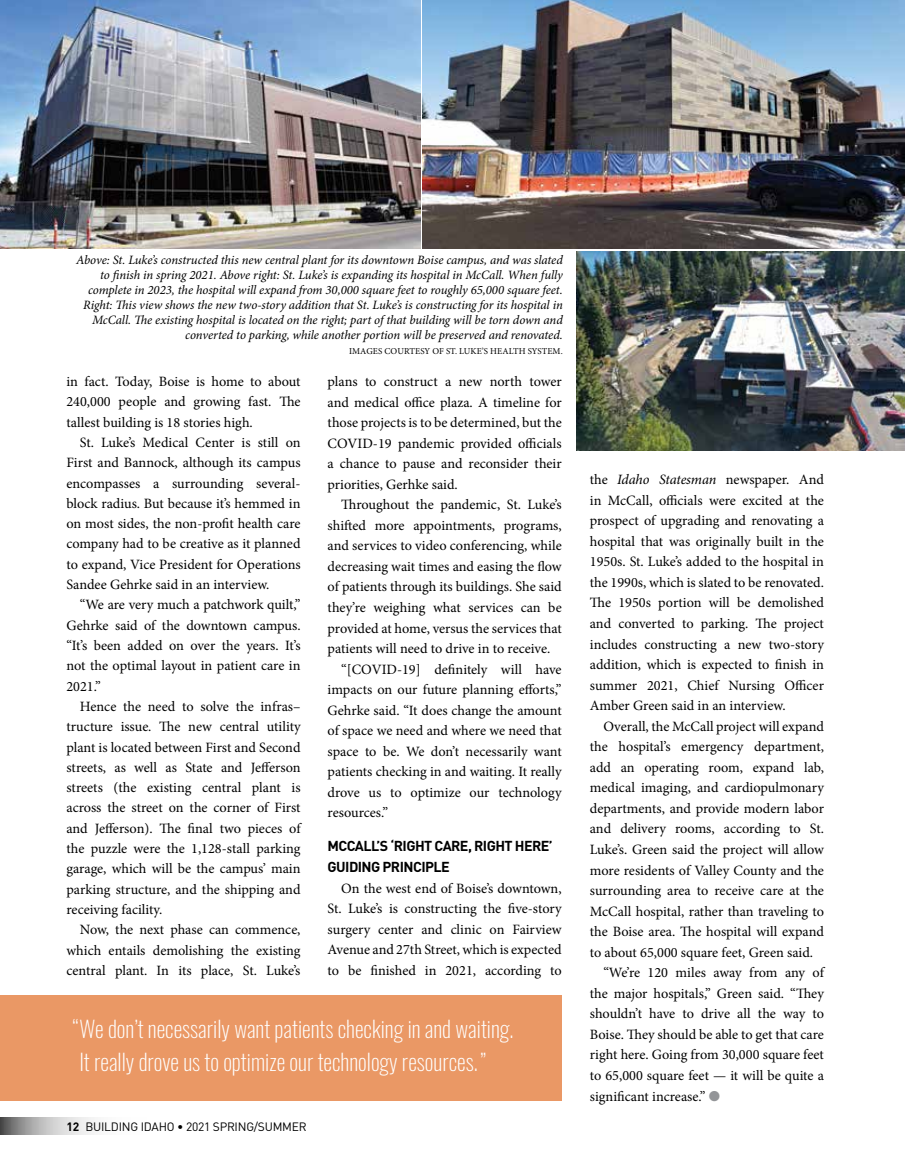
<style>
.page{position:relative;width:905px;height:1175px;background:#fff}
.page>*{position:absolute;margin:0;border:0;box-sizing:border-box;transform-origin:0 0}
.t1{font:200 22.5px/33px "Oswald";color:#fff}
.t2{font:14.25px/20.2px "Minion Pro";color:#000;text-align:justify}
.t3{font:700 14.25px/20.5px "DIN";letter-spacing:-.04em;color:#000}
.t4{font:italic 12.75px/15px "Minion Pro";letter-spacing:-.01em;color:#000;text-align:right}
.t5{font:12px "DIN";letter-spacing:-.02em;color:#000}
.t6{font:9px "Minion Pro";letter-spacing:.01em;color:#000}
.s1{font-weight:700}
.s2{font-style:italic}
.s3{color:#939598}
</style>
<div class="page">
<svg style="left:0;top:1117px;width:94px;height:18px"></svg>
<img style="left:0;top:0;width:420px;height:249px">
<img style="left:423px;top:0;width:481px;height:249px">
<img style="left:576px;top:251px;width:328px;height:200px">
<div style="left:0;top:994px;width:561px;height:106px;background:#ea9865"></div>
<p class="t4" style="left:76px;top:252px;width:488px">Above: St. Luke’s constructed this new central plant for its downtown Boise campus, and was slated to finish in spring 2021. Above right: St. Luke’s is expanding its hospital in McCall. When fully complete in 2023, the hospital will expand from 30,000 square feet to roughly 65,000 square feet.<br>Right: This view shows the new two-story addition that St. Luke’s is constructing for its hospital in McCall. The existing hospital is located on the right; part of that building will be torn down and converted to parking, while another portion will be preserved and renovated.</p>
<p class="t6" style="left:349px;top:345px;width:215px">IMAGES COURTESY OF ST. LUKE’S HEALTH SYSTEM.</p>
<p class="t2" style="left:66px;top:371px;width:236px">in fact. Today, Boise is home to about 240,000 people and growing fast. The tallest building is 18 stories high.</p>
<p class="t2" style="left:66px;top:432px;width:236px;text-indent:13px">St. Luke’s Medical Center is still on First and Bannock, although its campus encompasses a surrounding several&shy;block radius. But because it’s hemmed in on most sides, the non-profit health care company had to be creative as it planned to expand, Vice President for Operations Sandee Gehrke said in an interview.</p>
<p class="t2" style="left:66px;top:595px;width:236px;text-indent:13px">“We are very much a patchwork quilt,” Gehrke said of the downtown campus. “It’s been added on over the years. It’s not the optimal layout in patient care in 2021.”</p>
<p class="t2" style="left:66px;top:696px;width:236px;text-indent:13px">Hence the need to solve the infras– tructure issue. The new central utility plant is located between First and Second streets, as well as State and Jefferson streets (the existing central plant is across the street on the corner of First and Jefferson). The final two pieces of the puzzle were the 1,128-stall parking garage, which will be the campus’ main parking structure, and the shipping and receiving facility.</p>
<p class="t2" style="left:66px;top:919px;width:235px;text-indent:13px">Now, the next phase can commence, which entails demolishing the existing central plant. In its place, St. Luke’s</p>
<p class="t2" style="left:327px;top:371px;width:236px">plans to construct a new north tower and medical office plaza. A timeline for those projects is to be determined, but the COVID-19 pandemic provided officials a chance to pause and reconsider their priorities, Gerhke said.</p>
<p class="t2" style="left:341px;top:494px;width:222px">Throughout the pandemic, St. Luke’s</p>
<p class="t2" style="left:327px;top:515px;width:236px">shifted more appointments, programs,</p>
<p class="t2" style="left:327px;top:535px;width:236px">and services to video conferencing, while</p>
<p class="t2" style="left:327px;top:556px;width:236px">decreasing wait times and easing the flow</p>
<p class="t2" style="left:327px;top:577px;width:236px">of patients through its buildings. She said</p>
<p class="t2" style="left:327px;top:597px;width:236px">they’re weighing what services can be</p>
<p class="t2" style="left:327px;top:618px;width:236px">provided at home, versus the services that</p>
<p class="t2" style="left:327px;top:638px;width:224px">patients will need to drive in to receive.</p>
<p class="t2" style="left:341px;top:659px;width:222px">“[COVID-19] definitely will have</p>
<p class="t2" style="left:327px;top:679px;width:235px">impacts on our future planning efforts,”</p>
<p class="t2" style="left:327px;top:700px;width:235px">Gehrke said. “It does change the amount</p>
<p class="t2" style="left:327px;top:720px;width:236px">of space we need and where we need that</p>
<p class="t2" style="left:327px;top:741px;width:236px">space to be. We don’t necessarily want</p>
<p class="t2" style="left:327px;top:761px;width:235px">patients checking in and waiting. It really</p>
<p class="t2" style="left:327px;top:782px;width:236px">drove us to optimize our technology</p>
<p class="t2" style="left:327px;top:802px;width:62px">resources.”</p>
<p class="t3" style="left:327px;top:835px;width:227px">MCCALL’S ‘RIGHT CARE, RIGHT HERE’<br>GUIDING PRINCIPLE</p>
<p class="t2" style="left:327px;top:877px;width:236px;text-indent:13px">On the west end of Boise’s downtown, St. Luke’s is constructing the five-story surgery center and clinic on Fairview Avenue and 27th Street, which is expected to be finished in 2021, according to</p>
<h1 class="t1" style="left:79px;top:1012px;width:436px;text-indent:-7px">“We don’t necessarily want patients checking in and waiting.<br>It really drove us to optimize our technology resources.”</h1>
<p class="t5" style="left:66px;top:1119px;width:242px"><span class="s1">12</span> BUILDING IDAHO • 2021 SPRING/SUMMER</p>
<p class="t2" style="left:590px;top:469px;width:236px">the <span class="s2">Idaho Statesman</span> newspaper. And in McCall, officials were excited at the prospect of upgrading and renovating a hospital that was originally built in the 1950s. St. Luke’s added to the hospital in the 1990s, which is slated to be renovated.<br>The 1950s portion will be demolished and converted to parking. The project includes constructing a new two-story addition, which is expected to finish in summer 2021, Chief Nursing Officer Amber Green said in an interview.</p>
<p class="t2" style="left:603px;top:716px;width:222px">Overall, the McCall project will expand</p>
<p class="t2" style="left:590px;top:736px;width:235px">the hospital’s emergency department,</p>
<p class="t2" style="left:590px;top:757px;width:236px">add an operating room, expand lab,</p>
<p class="t2" style="left:590px;top:777px;width:235px">medical imaging, and cardiopulmonary</p>
<p class="t2" style="left:590px;top:798px;width:236px">departments, and provide modern labor</p>
<p class="t2" style="left:590px;top:818px;width:235px">and delivery rooms, according to St.</p>
<p class="t2" style="left:590px;top:839px;width:235px">Luke’s. Green said the project will allow</p>
<p class="t2" style="left:590px;top:860px;width:236px">more residents of Valley County and the</p>
<p class="t2" style="left:590px;top:880px;width:236px">surrounding area to receive care at the</p>
<p class="t2" style="left:590px;top:901px;width:236px">McCall hospital, rather than traveling to</p>
<p class="t2" style="left:590px;top:921px;width:235px">the Boise area. The hospital will expand</p>
<p class="t2" style="left:590px;top:942px;width:225px">to about 65,000 square feet, Green said.</p>
<p class="t2" style="left:603px;top:962px;width:222px">“We’re 120 miles away from any of</p>
<p class="t2" style="left:590px;top:983px;width:235px">the major hospitals,” Green said. “They</p>
<p class="t2" style="left:590px;top:1003px;width:236px">shouldn’t have to drive all the way to</p>
<p class="t2" style="left:590px;top:1024px;width:235px">Boise. They should be able to get that care</p>
<p class="t2" style="left:590px;top:1044px;width:235px">right here. Going from 30,000 square feet</p>
<p class="t2" style="left:590px;top:1065px;width:235px">to 65,000 square feet — it will be quite a</p>
<p class="t2" style="left:590px;top:1085px;width:132px">significant increase.” <span class="s3">●</span></p>
</div>
